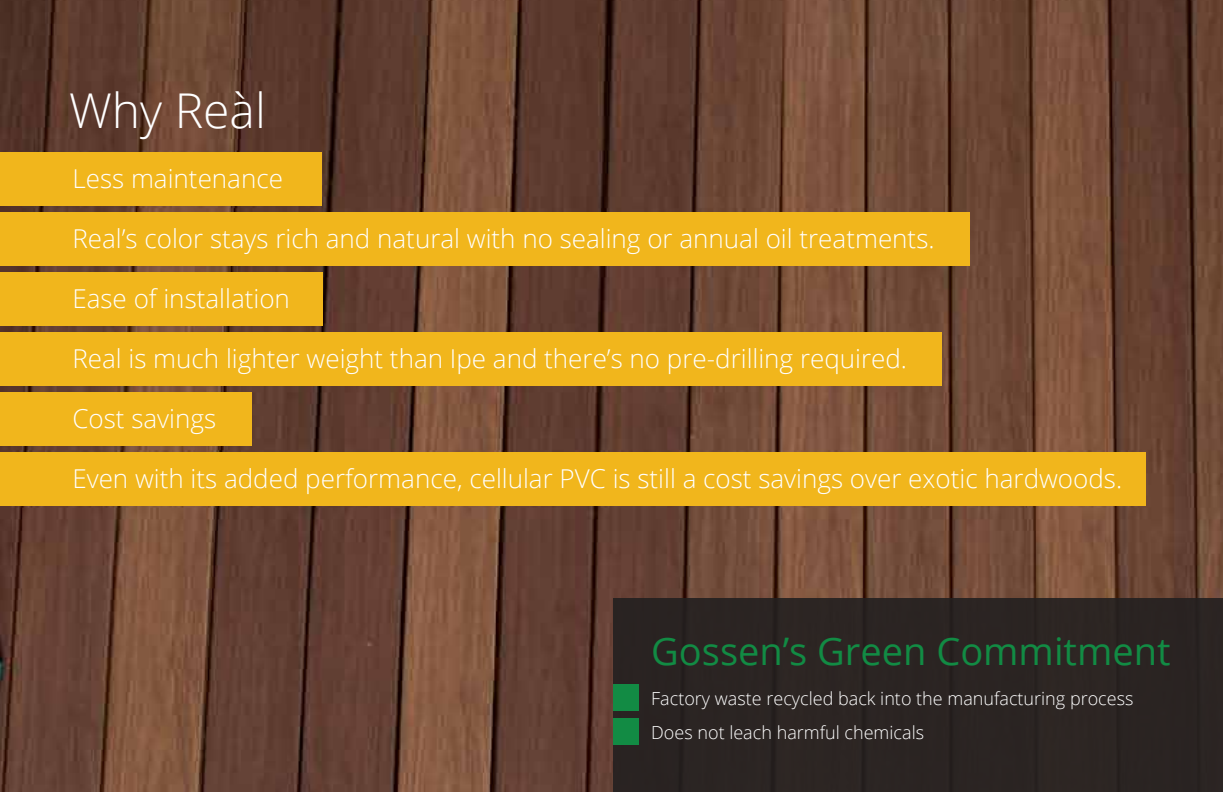
<style>
.page{position:relative;width:1223px;height:792px;background:#fff}
.page>*{position:absolute;margin:0;border:0;box-sizing:border-box;transform-origin:0 0}
.t1{font:300 48px "Open Sans";color:#fff}
.t2{font:38px "Open Sans";color:#128b44}
.t3{font:300 26px "Open Sans";color:#fff}
.t4{font:300 18px/34px "Open Sans";color:#fff}
</style>
<div class="page">
<img style="left:0;top:0;width:1223px;height:792px">
<div style="left:0;top:153px;width:321px;height:53px;background:#f1b61c"></div>
<div style="left:0;top:213px;width:969px;height:53px;background:#f1b61c"></div>
<div style="left:0;top:273px;width:322px;height:53px;background:#f1b61c"></div>
<div style="left:0;top:333px;width:941px;height:53px;background:#f1b61c"></div>
<div style="left:0;top:393px;width:252px;height:53px;background:#f1b61c"></div>
<div style="left:0;top:453px;width:1145px;height:53px;background:#f1b61c"></div>
<div style="left:613px;top:598px;width:610px;height:194px;background:#2b2422"></div>
<div style="left:613px;top:684px;width:25px;height:27px;background:#128b44"></div>
<div style="left:613px;top:718px;width:25px;height:27px;background:#128b44"></div>
<p class="t1" style="left:69px;top:78px;width:198px">Why Reàl</p>
<p class="t3" style="left:72px;top:161px;width:212px">Less maintenance</p>
<p class="t3" style="left:72px;top:221px;width:863px">Real’s color stays rich and natural with no sealing or annual oil treatments.</p>
<p class="t3" style="left:72px;top:281px;width:219px">Ease of installation</p>
<p class="t3" style="left:72px;top:341px;width:836px">Real is much lighter weight than Ipe and there’s no pre-drilling required.</p>
<p class="t3" style="left:72px;top:401px;width:145px">Cost savings</p>
<p class="t3" style="left:72px;top:461px;width:1051px">Even with its added performance, cellular PVC is still a cost savings over exotic hardwoods.</p>
<p class="t2" style="left:651px;top:625px;width:521px">Gossen’s Green Commitment</p>
<p class="t4" style="left:651px;top:681px;width:484px">Factory waste recycled back into the manufacturing process<br>Does not leach harmful chemicals</p>
</div>
